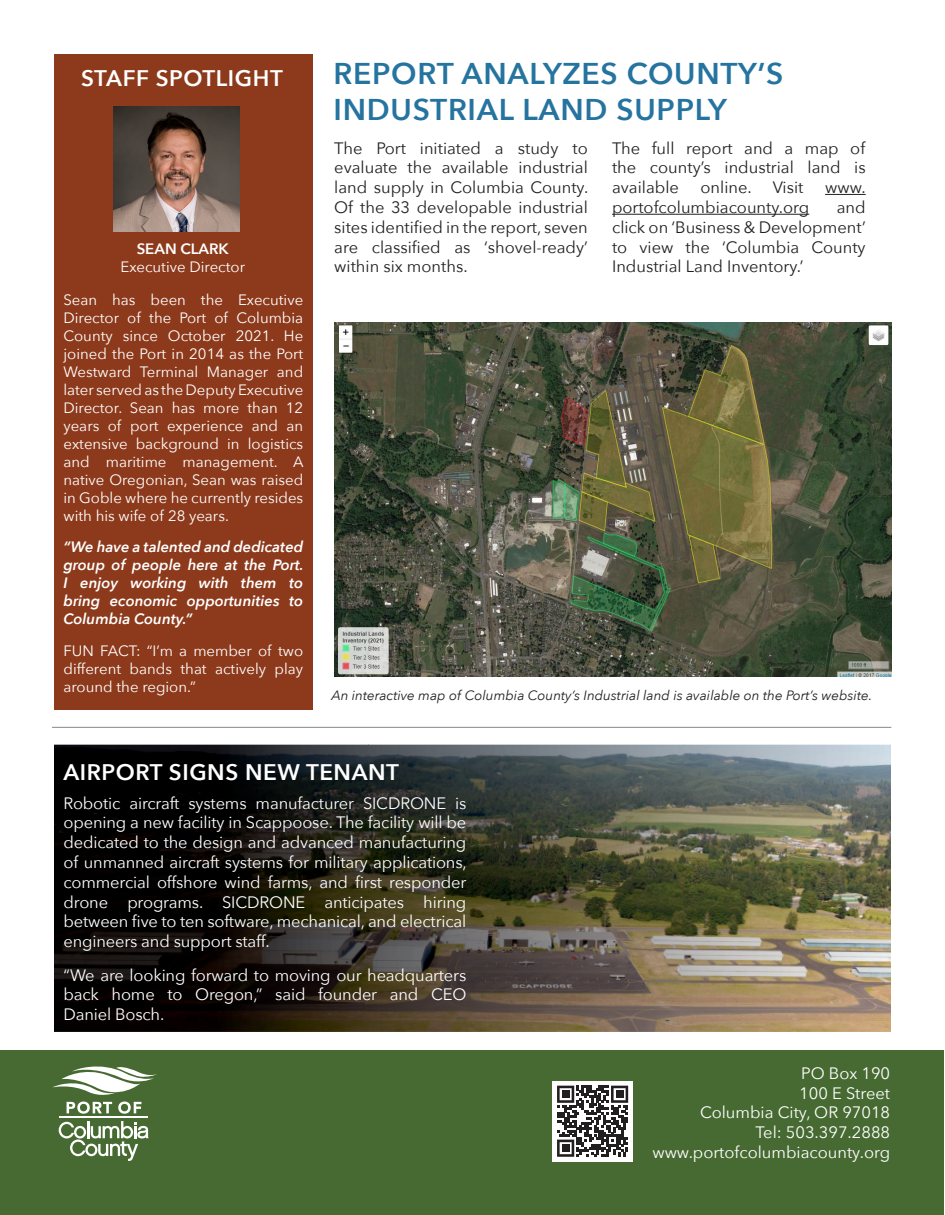
<style>
.page{position:relative;width:945px;height:1215px;background:#fff}
.page>*{position:absolute;margin:0;border:0;box-sizing:border-box;transform-origin:0 0}
.t1{font:600 30px/36px "Avenir Next";letter-spacing:.025em;color:#2574a0}
.t2{font:600 22.5px "Avenir Next";letter-spacing:.025em;color:#fff}
.t3{font:16.5px/19.8px "Avenir Next";letter-spacing:-.01em;color:#fff;text-align:justify}
.t4{font:16.5px/19.8px "Avenir Next";color:#231f20;text-align:justify}
.t5{font:15px/18px "Avenir Next";color:#fff;text-align:justify}
.t6{font:italic 600 15px/18px "Avenir Next";color:#fff;text-align:justify}
.t7{font:600 15px "Avenir Next";color:#fff}
.t8{font:italic 13.5px "Avenir Next";color:#231f20}
</style>
<div class="page">
<img style="left:334px;top:322px;width:558px;height:354px">
<hr style="left:52px;top:727px;width:839px;height:1px;background:#939598">
<div style="left:54px;top:55px;width:259px;height:655px;background:#8d3a1c"></div>
<img style="left:54px;top:745px;width:312px;height:287px">
<img style="left:366px;top:745px;width:315px;height:287px">
<img style="left:681px;top:745px;width:210px;height:287px">
<div style="left:1px;top:1050px;width:943px;height:164px;background:#476a32"></div>
<hr style="left:825px;top:194px;width:41px;height:1px;background:#231f20">
<hr style="left:612px;top:214px;width:197px;height:1px;background:#231f20">
<div style="left:552px;top:1081px;width:81px;height:81px;background:#fff"></div>
<svg style="left:557px;top:1086px;width:71px;height:71px"></svg>
<div style="left:562px;top:1091px;width:7px;height:7px;background:#231f20"></div>
<div style="left:616px;top:1091px;width:7px;height:7px;background:#231f20"></div>
<div style="left:562px;top:1145px;width:7px;height:7px;background:#231f20"></div>
<img style="left:114px;top:107px;width:125px;height:125px">
<svg style="left:59px;top:1121px;width:90px;height:40px"></svg>
<hr style="left:59px;top:1117px;width:89px;height:1px;background:#fff">
<svg style="left:53px;top:1066px;width:104px;height:48px"></svg>
<h2 class="t2" style="left:81px;top:59px;width:203px">STAFF SPOTLIGHT</h2>
<p class="t7" style="left:137px;top:236px;width:94px">SEAN CLARK</p>
<p class="t5" style="left:120px;top:257px;width:126px">Executive Director</p>
<p class="t5" style="left:64px;top:290px;width:242px">Sean has been the Executive Director of the Port of Columbia County since October 2021. He joined the Port in 2014 as the Port Westward Terminal Manager and later served as the Deputy Executive Director. Sean has more than 12 years of port experience and an extensive background in logistics and maritime management. A native Oregonian, Sean was raised in Goble where he currently resides with his wife of 28 years.</p>
<p class="t6" style="left:64px;top:537px;width:242px">“We have a talented and dedicated group of people here at the Port.<br>I enjoy working with them to bring economic opportunities to Columbia County.”</p>
<p class="t5" style="left:64px;top:641px;width:241px">FUN FACT: “I’m a member of two different bands that actively play around the region.”</p>
<h1 class="t1" style="left:334px;top:55px;width:451px">REPORT ANALYZES COUNTY’S<br>INDUSTRIAL LAND SUPPLY</h1>
<p class="t4" style="left:334px;top:137px;width:256px">The Port initiated a study to evaluate the available industrial land supply in Columbia County.<br>Of the 33 developable industrial sites identified in the report, seven are classified as ‘shovel-ready’ within six months.</p>
<p class="t4" style="left:612px;top:137px;width:255px">The full report and a map of the county’s industrial land is available</p>
<p class="t4" style="left:701px;top:177px;width:53px">online.</p>
<p class="t4" style="left:773px;top:177px;width:32px">Visit</p>
<p class="t4" style="left:825px;top:177px;width:42px">www.</p>
<p class="t4" style="left:612px;top:197px;width:199px">portofcolumbiacounty.org</p>
<p class="t4" style="left:612px;top:197px;width:255px;text-indent:225px">and click on ‘Business &amp; Development’ to view the ‘Columbia County Industrial Land Inventory.’</p>
<p class="t8" style="left:331px;top:684px;width:542px">An interactive map of Columbia County’s Industrial land is available on the Port’s website.</p>
<h2 class="t2" style="left:64px;top:753px;width:337px">AIRPORT SIGNS NEW TENANT</h2>
<p class="t3" style="left:64px;top:792px;width:405px">Robotic aircraft systems manufacturer SICDRONE is opening a new facility in Scappoose. The facility will be dedicated to the design and advanced manufacturing of unmanned aircraft systems for military applications, commercial offshore wind farms, and first responder drone programs. SICDRONE anticipates hiring between five to ten software, mechanical, and electrical engineers and support staff.</p>
<p class="t3" style="left:64px;top:964px;width:404px">“We are looking forward to moving our headquarters back home to Oregon,” said founder and CEO Daniel Bosch.</p>
<p class="t3" style="left:652px;top:1063px;width:239px;text-align:right">PO Box 190<br>100 E Street<br>Columbia City, OR 97018<br>Tel: 503.397.2888 www.portofcolumbiacounty.org</p>
</div>
